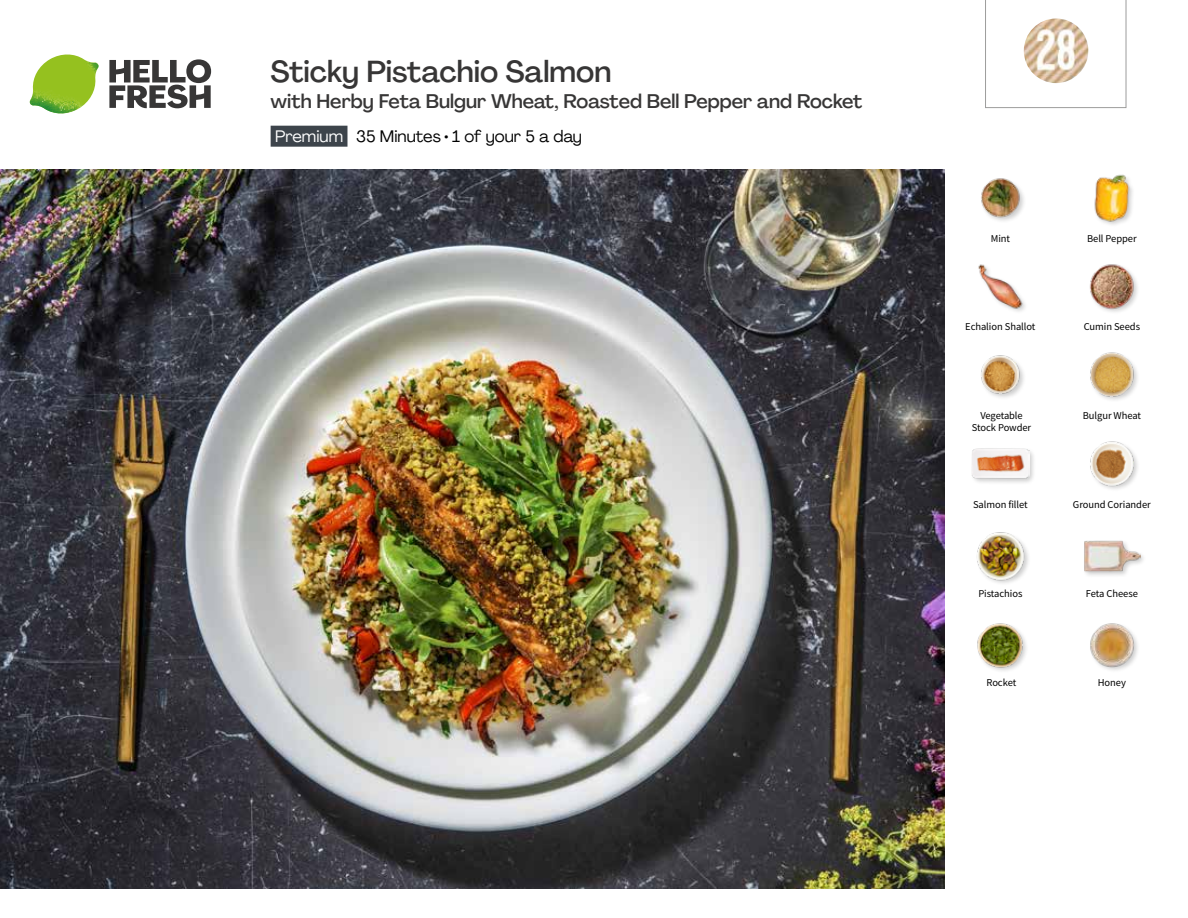
<style>
.page{position:relative;width:1188px;height:918px;background:#fff}
.page>*{position:absolute;margin:0;border:0;box-sizing:border-box;transform-origin:0 0}
.t1{font:500 30px "Agrandir";letter-spacing:-.005em;color:#373636}
.t2{font:500 19.5px "Agrandir";color:#373636}
.t3{font:16.5px "Agrandir";color:#000}
.t4{font:10.5px "Source Sans Pro";letter-spacing:-.005em;color:#000}
.s1{color:#fff}
</style>
<div class="page">
<svg style="left:109px;top:59px;width:102px;height:49px"></svg>
<img style="left:30px;top:55px;width:69px;height:59px">
<div style="left:271px;top:126px;width:76px;height:21px;background:#3d444b"></div>
<img style="left:0;top:170px;width:945px;height:718px">
<img style="left:977px;top:532px;width:52px;height:51px">
<img style="left:977px;top:623px;width:49px;height:48px">
<img style="left:1090px;top:623px;width:48px;height:48px">
<div style="left:1083px;top:539px;width:64px;height:40px;background:#000;opacity:.2"></div>
<img style="left:1083px;top:539px;width:58px;height:40px">
<img style="left:981px;top:355px;width:43px;height:43px">
<div style="left:971px;top:447px;width:65px;height:38px;background:#000;opacity:.2"></div>
<img style="left:972px;top:447px;width:57px;height:38px">
<img style="left:1090px;top:441px;width:48px;height:48px">
<img style="left:1090px;top:352px;width:48px;height:48px">
<img style="left:981px;top:178px;width:43px;height:43px">
<img style="left:978px;top:264px;width:47px;height:48px">
<img style="left:1089px;top:264px;width:49px;height:48px">
<img style="left:1094px;top:174px;width:39px;height:51px">
<svg style="left:985px;top:0;width:141px;height:108px"></svg>
<h1 class="t1" style="left:271px;top:53px;width:342px">Sticky Pistachio Salmon</h1>
<h2 class="t2" style="left:271px;top:89px;width:593px">with Herby Feta Bulgur Wheat, Roasted Bell Pepper and Rocket</h2>
<h3 class="t3" style="left:275px;top:126px;width:308px"><span class="s1">Premium</span> 35 Minutes • 1 of your 5 a day</h3>
<p class="t4" style="left:991px;top:231px;width:21px">Mint</p>
<p class="t4" style="left:1087px;top:231px;width:51px">Bell Pepper</p>
<p class="t4" style="left:965px;top:320px;width:72px">Echalion Shallot</p>
<p class="t4" style="left:1084px;top:320px;width:58px">Cumin Seeds</p>
<p class="t4" style="left:980px;top:409px;width:44px">Vegetable</p>
<p class="t4" style="left:1083px;top:409px;width:60px">Bulgur Wheat</p>
<p class="t4" style="left:972px;top:421px;width:61px">Stock Powder</p>
<p class="t4" style="left:973px;top:498px;width:56px">Salmon fillet</p>
<p class="t4" style="left:1073px;top:498px;width:79px">Ground Coriander</p>
<p class="t4" style="left:978px;top:587px;width:46px">Pistachios</p>
<p class="t4" style="left:1086px;top:587px;width:54px">Feta Cheese</p>
<p class="t4" style="left:987px;top:675px;width:31px">Rocket</p>
<p class="t4" style="left:1098px;top:675px;width:30px">Honey</p>
</div>
